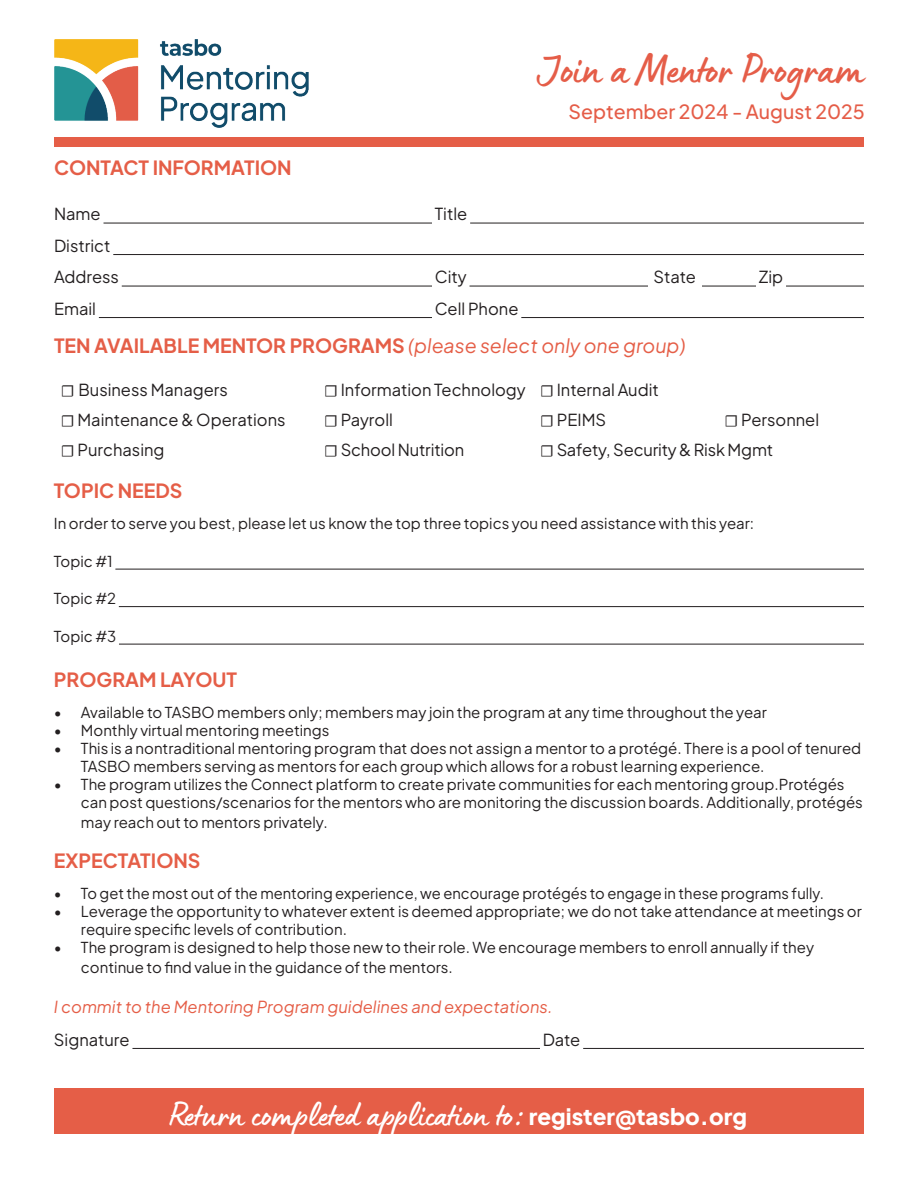
<style>
.page{position:relative;width:918px;height:1188px;background:#fff}
.page>*{position:absolute;margin:0;border:0;box-sizing:border-box;transform-origin:0 0}
.t1{font:45px "Lumios Marker";color:#e55d48}
.t2{font:36px "Lumios Marker";color:#fff}
.t3{font:700 19.5px "Plus Jakarta Sans";color:#e55e47}
.t4{font:500 19.5px "Plus Jakarta Sans";color:#e55d48}
.t5{font:16.5px "Plus Jakarta Sans";color:#231f20}
.t6{font:italic 16.5px "Plus Jakarta Sans";color:#e55e47}
.t7{font:15px/18px "Plus Jakarta Sans";color:#231f20}
.s1{font-weight:400;font-style:italic}
.s2{font-family:"Minion Pro"}
.s3{font-family:"Plus Jakarta Sans";font-weight:800;font-size:22.5px}
</style>
<div class="page">
<hr style="left:104px;top:223px;width:328px;height:1px;background:#231f20">
<hr style="left:470px;top:223px;width:394px;height:1px;background:#231f20">
<hr style="left:113px;top:254px;width:751px;height:1px;background:#231f20">
<hr style="left:122px;top:286px;width:310px;height:1px;background:#231f20">
<hr style="left:470px;top:286px;width:178px;height:1px;background:#231f20">
<hr style="left:702px;top:286px;width:54px;height:1px;background:#231f20">
<hr style="left:786px;top:286px;width:78px;height:1px;background:#231f20">
<hr style="left:99px;top:317px;width:333px;height:1px;background:#231f20">
<hr style="left:521px;top:317px;width:343px;height:1px;background:#231f20">
<hr style="left:115px;top:569px;width:749px;height:1px;background:#231f20">
<hr style="left:119px;top:606px;width:745px;height:1px;background:#231f20">
<hr style="left:119px;top:644px;width:745px;height:1px;background:#231f20">
<hr style="left:132px;top:1048px;width:408px;height:1px;background:#231f20">
<hr style="left:583px;top:1048px;width:281px;height:1px;background:#231f20">
<div style="left:54px;top:138px;width:810px;height:9px;background:#e55e47"></div>
<div style="left:54px;top:1089px;width:810px;height:45px;background:#e55e47"></div>
<img style="left:54px;top:40px;width:255px;height:87px">
<p class="t1" style="left:537px;top:40px;width:329px">Join a Mentor Program</p>
<p class="t4" style="left:568px;top:96px;width:298px">September 2024 - August 2025</p>
<p class="t3" style="left:54px;top:151px;width:239px">CONTACT INFORMATION</p>
<p class="t5" style="left:54px;top:201px;width:48px">Name</p>
<p class="t5" style="left:435px;top:201px;width:34px">Title</p>
<p class="t5" style="left:54px;top:232px;width:58px">District</p>
<p class="t5" style="left:54px;top:264px;width:66px">Address</p>
<p class="t5" style="left:435px;top:264px;width:33px">City</p>
<p class="t5" style="left:654px;top:264px;width:44px">State</p>
<p class="t5" style="left:759px;top:264px;width:26px">Zip</p>
<p class="t5" style="left:54px;top:295px;width:44px">Email</p>
<p class="t5" style="left:435px;top:295px;width:85px">Cell Phone</p>
<p class="t3" style="left:54px;top:328px;width:633px">TEN AVAILABLE MENTOR PROGRAMS <span class="s1">(please select only one group)</span></p>
<p class="t5" style="left:61px;top:377px;width:169px"><span class="s2">☐</span> Business Managers</p>
<p class="t5" style="left:324px;top:377px;width:336px"><span class="s2">☐</span> Information Technology <span class="s2">☐</span> Internal Audit</p>
<p class="t5" style="left:61px;top:407px;width:226px"><span class="s2">☐</span> Maintenance &amp; Operations</p>
<p class="t5" style="left:324px;top:407px;width:70px"><span class="s2">☐</span> Payroll</p>
<p class="t5" style="left:540px;top:407px;width:68px"><span class="s2">☐</span> PEIMS</p>
<p class="t5" style="left:724px;top:407px;width:96px"><span class="s2">☐</span> Personnel</p>
<p class="t5" style="left:61px;top:437px;width:105px"><span class="s2">☐</span> Purchasing</p>
<p class="t5" style="left:324px;top:437px;width:142px"><span class="s2">☐</span> School Nutrition</p>
<p class="t5" style="left:540px;top:437px;width:235px"><span class="s2">☐</span> Safety, Security &amp; Risk Mgmt</p>
<p class="t3" style="left:54px;top:473px;width:130px">TOPIC NEEDS</p>
<p class="t7" style="left:54px;top:513px;width:702px">In order to serve you best, please let us know the top three topics you need assistance with this year:</p>
<p class="t7" style="left:54px;top:551px;width:60px">Topic #1</p>
<p class="t7" style="left:54px;top:588px;width:64px">Topic #2</p>
<p class="t7" style="left:54px;top:626px;width:64px">Topic #3</p>
<p class="t3" style="left:54px;top:662px;width:185px">PROGRAM LAYOUT</p>
<p class="t7" style="left:54px;top:702px;width:714px">• Available to TASBO members only; members may join the program at any time throughout the year</p>
<p class="t7" style="left:54px;top:720px;width:277px">• Monthly virtual mentoring meetings</p>
<p class="t7" style="left:81px;top:738px;width:782px;text-indent:-27px">• This is a nontraditional mentoring program that does not assign a mentor to a protégé. There is a pool of tenured<br>TASBO members serving as mentors for each group which allows for a robust learning experience.</p>
<p class="t7" style="left:81px;top:774px;width:783px;text-indent:-27px">• The program utilizes the Connect platform to create private communities for each mentoring group.Protégés can post questions/scenarios for the mentors who are monitoring the discussion boards. Additionally, protégés</p>
<p class="t7" style="left:81px;top:812px;width:248px">may reach out to mentors privately.</p>
<p class="t3" style="left:54px;top:843px;width:148px">EXPECTATIONS</p>
<p class="t7" style="left:54px;top:883px;width:772px">• To get the most out of the mentoring experience, we encourage protégés to engage in these programs fully.</p>
<p class="t7" style="left:81px;top:901px;width:782px;text-indent:-27px">• Leverage the opportunity to whatever extent is deemed appropriate; we do not take attendance at meetings or require specific levels of contribution.</p>
<p class="t7" style="left:81px;top:936px;width:735px;line-height:19.8px;text-indent:-27px">• The program is designed to help those new to their role. We encourage members to enroll annually if they continue to find value in the guidance of the mentors.</p>
<p class="t6" style="left:54px;top:993px;width:500px">I commit to the Mentoring Program guidelines and expectations.</p>
<p class="t5" style="left:54px;top:1026px;width:77px">Signature</p>
<p class="t5" style="left:543px;top:1026px;width:39px">Date</p>
<p class="t2" style="left:171px;top:1091px;width:578px">Return completed application to: <span class="s3">register@tasbo.org</span></p>
</div>
